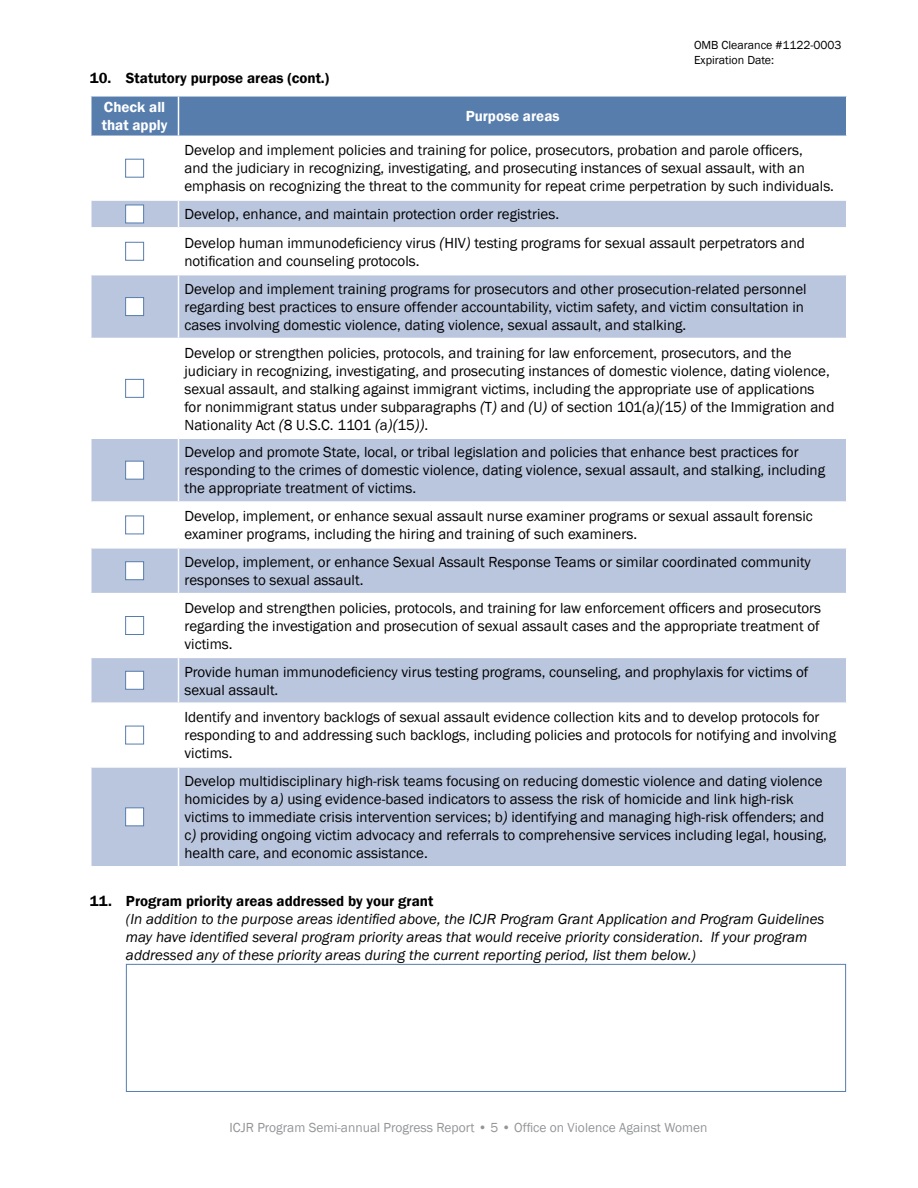
<style>
.page{position:relative;width:918px;height:1188px;background:#fff}
.page>*{position:absolute;margin:0;border:0;box-sizing:border-box;transform-origin:0 0}
.t1{font:15px/18px "Franklin Gothic";color:#000}
.t2{font:italic 15px/18px "Franklin Gothic";color:#000}
.t3{font:600 15px "Franklin Gothic";color:#000}
.t4{font:600 15px/18px "Franklin Gothic";color:#fff}
.t5{font:13.5px "Franklin Gothic";color:#939598}
.t6{font:12px/15px "Franklin Gothic";color:#000}
.s1{font-style:italic;font-size:16.5px}
</style>
<div class="page">
<div style="left:91px;top:97px;width:755px;height:39px;background:#577dad"></div>
<svg style="left:91px;top:201px;width:755px;height:665px;fill:#bac6de"></svg>
<hr style="left:178px;top:97px;width:1px;height:39px;background:#fff">
<svg style="left:178px;top:201px;width:1px;height:26px"></svg>
<hr style="left:178px;top:229px;width:1px;height:45px;background:#fff">
<hr style="left:178px;top:275px;width:1px;height:63px;background:#fff">
<hr style="left:178px;top:339px;width:1px;height:99px;background:#fff">
<hr style="left:178px;top:439px;width:1px;height:62px;background:#fff">
<hr style="left:178px;top:503px;width:1px;height:44px;background:#fff">
<hr style="left:178px;top:549px;width:1px;height:44px;background:#fff">
<hr style="left:178px;top:594px;width:1px;height:63px;background:#fff">
<hr style="left:178px;top:658px;width:1px;height:44px;background:#fff">
<hr style="left:178px;top:704px;width:1px;height:62px;background:#fff">
<hr style="left:178px;top:768px;width:1px;height:98px;background:#fff">
<hr style="left:90px;top:227px;width:88px;height:2px;background:#fff">
<hr style="left:90px;top:274px;width:88px;height:1px;background:#fff">
<hr style="left:90px;top:338px;width:88px;height:1px;background:#fff">
<hr style="left:90px;top:438px;width:88px;height:1px;background:#fff">
<hr style="left:90px;top:501px;width:88px;height:2px;background:#fff">
<hr style="left:90px;top:547px;width:88px;height:2px;background:#fff">
<hr style="left:90px;top:593px;width:88px;height:1px;background:#fff">
<hr style="left:90px;top:657px;width:88px;height:1px;background:#fff">
<hr style="left:90px;top:702px;width:88px;height:2px;background:#fff">
<hr style="left:90px;top:766px;width:88px;height:2px;background:#fff">
<hr style="left:178px;top:227px;width:669px;height:2px;background:#fff">
<hr style="left:178px;top:274px;width:669px;height:1px;background:#fff">
<hr style="left:178px;top:338px;width:669px;height:1px;background:#fff">
<hr style="left:178px;top:438px;width:669px;height:1px;background:#fff">
<hr style="left:178px;top:501px;width:669px;height:2px;background:#fff">
<hr style="left:178px;top:547px;width:669px;height:2px;background:#fff">
<hr style="left:178px;top:593px;width:669px;height:1px;background:#fff">
<hr style="left:178px;top:657px;width:669px;height:1px;background:#fff">
<hr style="left:178px;top:702px;width:669px;height:2px;background:#fff">
<hr style="left:178px;top:766px;width:669px;height:2px;background:#fff">
<div style="left:125px;top:159px;width:19px;height:19px;background:#fff;border:1px solid #577dad"></div>
<div style="left:125px;top:205px;width:19px;height:18px;background:#fff;border:1px solid #577dad"></div>
<div style="left:125px;top:242px;width:19px;height:19px;background:#fff;border:1px solid #577dad"></div>
<div style="left:125px;top:297px;width:19px;height:19px;background:#fff;border:1px solid #577dad"></div>
<div style="left:125px;top:379px;width:19px;height:19px;background:#fff;border:1px solid #577dad"></div>
<div style="left:125px;top:461px;width:19px;height:19px;background:#fff;border:1px solid #577dad"></div>
<div style="left:125px;top:516px;width:19px;height:18px;background:#fff;border:1px solid #577dad"></div>
<div style="left:125px;top:561px;width:19px;height:19px;background:#fff;border:1px solid #577dad"></div>
<div style="left:125px;top:616px;width:19px;height:19px;background:#fff;border:1px solid #577dad"></div>
<div style="left:125px;top:671px;width:19px;height:19px;background:#fff;border:1px solid #577dad"></div>
<div style="left:125px;top:726px;width:19px;height:18px;background:#fff;border:1px solid #577dad"></div>
<div style="left:125px;top:807px;width:19px;height:19px;background:#fff;border:1px solid #577dad"></div>
<div style="left:126px;top:964px;width:720px;height:128px;background:#fff;border:1px solid #577dad"></div>
<p class="t3" style="left:90px;top:68px;width:241px">10. Statutory purpose areas (cont.)</p>
<p class="t6" style="left:694px;top:38px;width:149px">OMB Clearance #1122-0003<br>Expiration Date:</p>
<p class="t4" style="left:102px;top:98px;width:67px">Check all that apply</p>
<p class="t4" style="left:466px;top:107px;width:95px">Purpose areas</p>
<p class="t1" style="left:184px;top:142px;width:651px">Develop and implement policies and training for police, prosecutors, probation and parole officers,<br>and the judiciary in recognizing, investigating, and prosecuting instances of sexual assault, with an emphasis on recognizing the threat to the community for repeat crime perpetration by such individuals.</p>
<p class="t1" style="left:184px;top:200px;width:622px;line-height:28.8px">Develop, enhance, and maintain protection order registries.<br>Develop human immunodeficiency virus <span class="s1">(</span>HIV<span class="s1">)</span> testing programs for sexual assault perpetrators and</p>
<p class="t1" style="left:184px;top:248px;width:624px;line-height:27.8px">notification and counseling protocols.<br>Develop and implement training programs for prosecutors and other prosecution-related personnel</p>
<p class="t1" style="left:184px;top:298px;width:621px">regarding best practices to ensure offender accountability, victim safety, and victim consultation in cases involving domestic violence, dating violence, sexual assault, and stalking.</p>
<p class="t1" style="left:184px;top:344px;width:652px">Develop or strengthen policies, protocols, and training for law enforcement, prosecutors, and the judiciary in recognizing, investigating, and prosecuting instances of domestic violence, dating violence, sexual assault, and stalking against immigrant victims, including the appropriate use of applications for nonimmigrant status under subparagraphs <span class="s1">(</span>T<span class="s1">)</span> and <span class="s1">(</span>U<span class="s1">)</span> of section 101<span class="s1">(</span>a<span class="s1">)(</span>15<span class="s1">)</span> of the Immigration and Nationality Act <span class="s1">(</span>8 U.S.C. 1101 <span class="s1">(</span>a<span class="s1">)(</span>15<span class="s1">))</span>.</p>
<p class="t1" style="left:184px;top:444px;width:642px">Develop and promote State, local, or tribal legislation and policies that enhance best practices for responding to the crimes of domestic violence, dating violence, sexual assault, and stalking, including the appropriate treatment of victims.</p>
<p class="t1" style="left:184px;top:508px;width:630px">Develop, implement, or enhance sexual assault nurse examiner programs or sexual assault forensic examiner programs, including the hiring and training of such examiners.</p>
<p class="t1" style="left:184px;top:553px;width:628px">Develop, implement, or enhance Sexual Assault Response Teams or similar coordinated community responses to sexual assault.</p>
<p class="t1" style="left:184px;top:599px;width:638px;text-align:justify">Develop and strengthen policies, protocols, and training for law enforcement officers and prosecutors regarding the investigation and prosecution of sexual assault cases and the appropriate treatment of victims.</p>
<p class="t1" style="left:184px;top:663px;width:625px">Provide human immunodeficiency virus testing programs, counseling, and prophylaxis for victims of sexual assault.</p>
<p class="t1" style="left:184px;top:709px;width:653px">Identify and inventory backlogs of sexual assault evidence collection kits and to develop protocols for responding to and addressing such backlogs, including policies and protocols for notifying and involving victims.</p>
<p class="t1" style="left:184px;top:772px;width:644px">Develop multidisciplinary high-risk teams focusing on reducing domestic violence and dating violence homicides by a<span class="s1">)</span> using evidence-based indicators to assess the risk of homicide and link high-risk victims to immediate crisis intervention services; b<span class="s1">)</span> identifying and managing high-risk offenders; and c<span class="s1">)</span> providing ongoing victim advocacy and referrals to comprehensive services including legal, housing, health care, and economic assistance.</p>
<p class="t3" style="left:90px;top:891px;width:345px">11. Program priority areas addressed by your grant</p>
<p class="t2" style="left:126px;top:910px;width:700px">(In addition to the purpose areas identified above, the ICJR Program Grant Application and Program Guidelines may have identified several program priority areas that would receive priority consideration. If your program addressed any of these priority areas during the current reporting period, list them below.)</p>
<p class="t5" style="left:230px;top:1119px;width:480px">ICJR Program Semi-annual Progress Report • 5 • Office on Violence Against Women</p>
</div>
